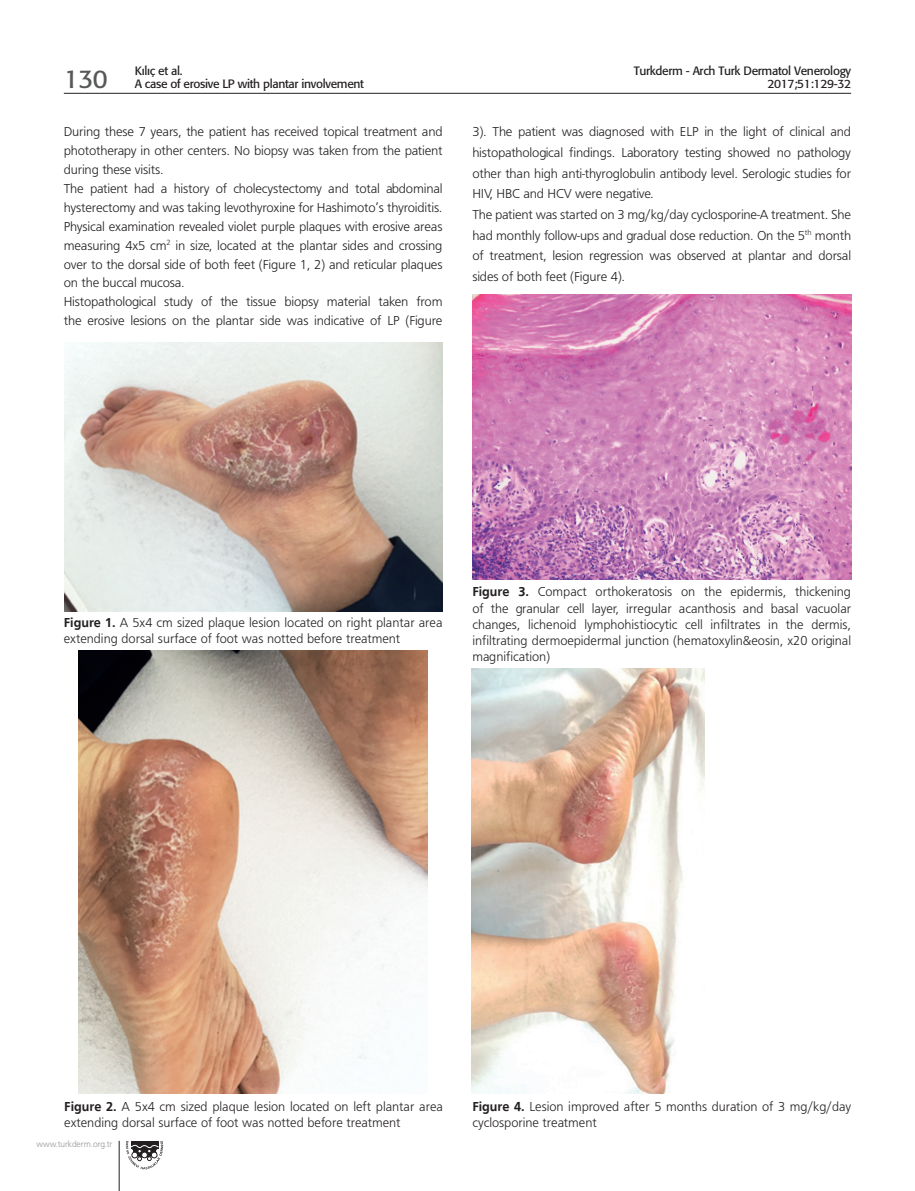
<style>
.page{position:relative;width:915px;height:1191px;background:#fff}
.page>*{position:absolute;margin:0;border:0;box-sizing:border-box;transform-origin:0 0}
.t1{font:25.5px "Formata Tr";color:#57585a}
.t2{font:13.5px/18.9px "Frugal Normal Tr";letter-spacing:-.015em;color:#231f20}
.t3{font:12px/12.8px "Formata Tr";letter-spacing:-.025em;color:#231f20;text-align:right}
.t4{font:9px "Frugal Normal Tr";letter-spacing:-.01em;color:#939598}
.s1{font-family:"Frugal Bold Tr"}
</style>
<div class="page">
<svg style="left:126px;top:1140px;width:37px;height:29px"></svg>
<hr style="left:119px;top:1140px;width:1px;height:51px;background:#231f20">
<hr style="left:64px;top:93px;width:786px;height:1px;background:#231f20">
<img style="left:64px;top:343px;width:378px;height:268px">
<img style="left:79px;top:651px;width:348px;height:442px">
<img style="left:472px;top:294px;width:378px;height:285px">
<img style="left:471px;top:669px;width:233px;height:424px">
<h1 class="t1" style="left:64px;top:64px;width:45px">130</h1>
<p class="t3" style="left:633px;top:65px;width:219px">Turkderm - Arch Turk Dermatol Venerology<br>2017;51:129-32</p>
<p class="t2" style="left:64px;top:122px;width:380px">During these 7 years, the patient has received topical treatment and phototherapy in other centers. No biopsy was taken from the patient during these visits.<br>The patient had a history of cholecystectomy and total abdominal hysterectomy and was taking levothyroxine for Hashimoto’s thyroiditis.<br>Physical examination revealed violet purple plaques with erosive areas measuring 4x5 cm<sup>2</sup> in size, located at the plantar sides and crossing over to the dorsal side of both feet (Figure 1, 2) and reticular plaques on the buccal mucosa.<br>Histopathological study of the tissue biopsy material taken from the erosive lesions on the plantar side was indicative of LP (Figure</p>
<p class="t2" style="left:472px;top:121px;width:380px;line-height:20.7px">3). The patient was diagnosed with ELP in the light of clinical and histopathological findings. Laboratory testing showed no pathology other than high anti-thyroglobulin antibody level. Serologic studies for HIV, HBC and HCV were negative.<br>The patient was started on 3 mg/kg/day cyclosporine-A treatment. She had monthly follow-ups and gradual dose reduction. On the 5<sup>th</sup> month of treatment, lesion regression was observed at plantar and dorsal sides of both feet (Figure 4).</p>
<p class="t3" style="left:135px;top:65px;width:231px;text-align:left">Kılıç et al.<br>A case of erosive LP with plantar involvement</p>
<p class="t2" style="left:64px;top:614px;width:380px;line-height:16.2px"><span class="s1">Figure 1.</span> A 5x4 cm sized plaque lesion located on right plantar area extending dorsal surface of foot was notted before treatment</p>
<p class="t2" style="left:472px;top:584px;width:380px;line-height:16.2px;text-align:justify"><span class="s1">Figure 3.</span> Compact orthokeratosis on the epidermis, thickening of the granular cell layer, irregular acanthosis and basal vacuolar changes, lichenoid lymphohistiocytic cell infiltrates in the dermis, infiltrating dermoepidermal junction (hematoxylin&amp;eosin, x20 original magnification)</p>
<p class="t2" style="left:64px;top:1098px;width:380px;line-height:16.2px"><span class="s1">Figure 2.</span> A 5x4 cm sized plaque lesion located on left plantar area extending dorsal surface of foot was notted before treatment</p>
<p class="t4" style="left:37px;top:1139px;width:77px">www.turkderm.org.tr</p>
<p class="t2" style="left:472px;top:1098px;width:380px;line-height:16.2px"><span class="s1">Figure 4.</span> Lesion improved after 5 months duration of 3 mg/kg/day cyclosporine treatment</p>
</div>
